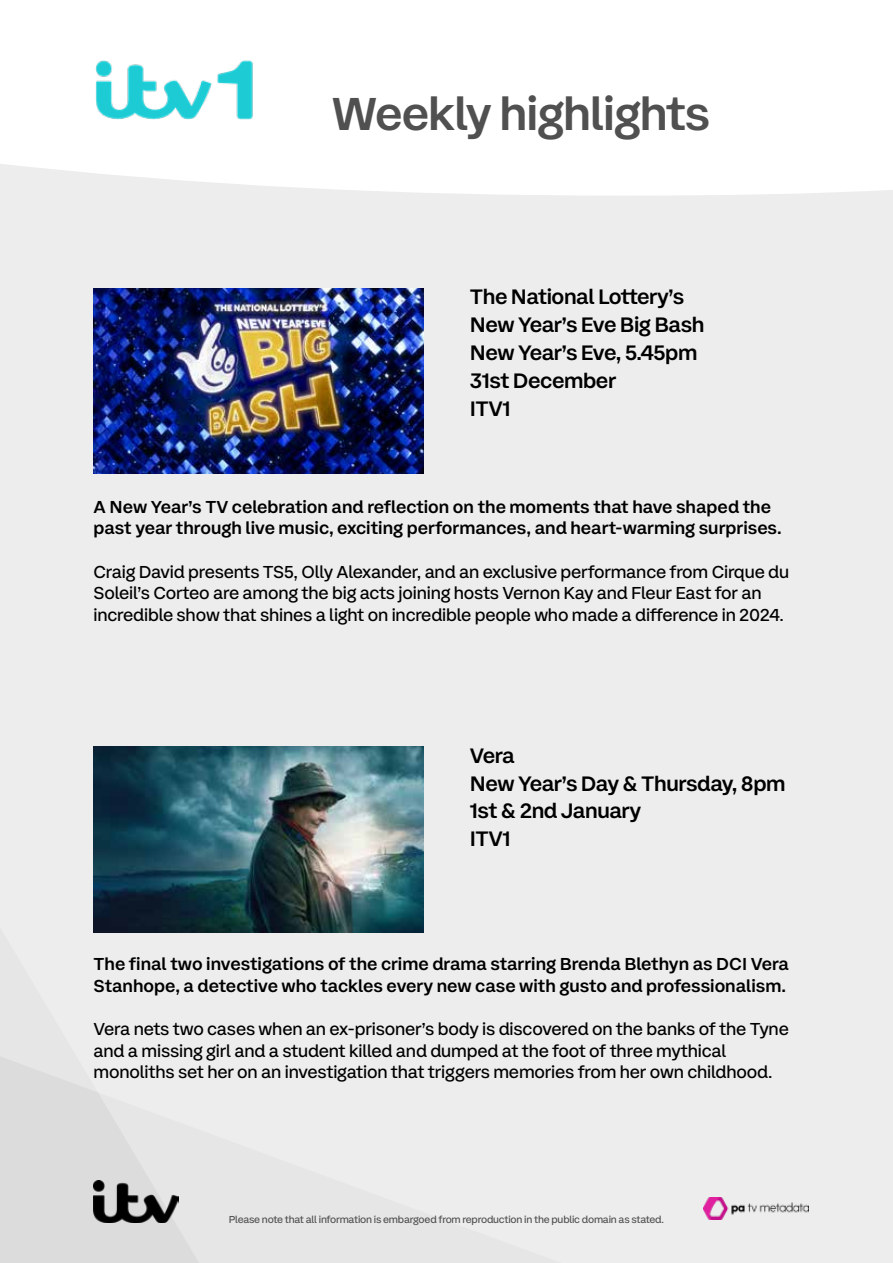
<style>
.page{position:relative;width:893px;height:1263px;background:#ededed}
.page>*{position:absolute;margin:0;border:0;box-sizing:border-box;transform-origin:0 0}
.t1{font:500 48px "ITV Display Sans";letter-spacing:-.02em;color:#505050}
.t2{font:500 21.75px/27.8px "ITV Display Sans";letter-spacing:-.02em;color:#000}
.t3{font:18px/21.6px "ITV Display Sans";letter-spacing:-.01em;color:#000}
.t4{font:500 18px/21.6px "ITV Display Sans";color:#000}
.t5{font:10.5px "ITV Display Sans";letter-spacing:-.02em;color:#505050}
</style>
<div class="page">
<svg style="left:0;top:1056px;width:199px;height:207px"></svg>
<img style="left:94px;top:1180px;width:85px;height:42px">
<div style="left:0;top:0;width:893px;height:196px;background:#fff"></div>
<img style="left:94px;top:57px;width:162px;height:65px">
<img style="left:94px;top:288px;width:329px;height:185px">
<img style="left:94px;top:747px;width:329px;height:185px">
<img style="left:704px;top:1197px;width:104px;height:22px">
<h1 class="t1" style="left:332px;top:83px;width:380px">Weekly highlights</h1>
<p class="t2" style="left:470px;top:283px;width:236px">The National Lottery’s<br>New Year’s Eve Big Bash<br>New Year’s Eve, 5.45pm<br>31st December<br>ITV1</p>
<p class="t4" style="left:94px;top:496px;width:690px">A New Year’s TV celebration and reflection on the moments that have shaped the past year through live music, exciting performances, and heart-warming surprises.</p>
<p class="t3" style="left:94px;top:561px;width:697px">Craig David presents TS5, Olly Alexander, and an exclusive performance from Cirque du<br>Soleil’s Corteo are among the big acts joining hosts Vernon Kay and Fleur East for an incredible show that shines a light on incredible people who made a difference in 2024.</p>
<p class="t2" style="left:470px;top:742px;width:317px">Vera<br>New Year’s Day &amp; Thursday, 8pm<br>1st &amp; 2nd January<br>ITV1</p>
<p class="t4" style="left:94px;top:953px;width:697px">The final two investigations of the crime drama starring Brenda Blethyn as DCI Vera<br>Stanhope, a detective who tackles every new case with gusto and professionalism.</p>
<p class="t3" style="left:94px;top:1018px;width:697px">Vera nets two cases when an ex-prisoner’s body is discovered on the banks of the Tyne and a missing girl and a student killed and dumped at the foot of three mythical monoliths set her on an investigation that triggers memories from her own childhood.</p>
<p class="t5" style="left:229px;top:1212px;width:437px">Please note that all information is embargoed from reproduction in the public domain as stated.</p>
</div>
